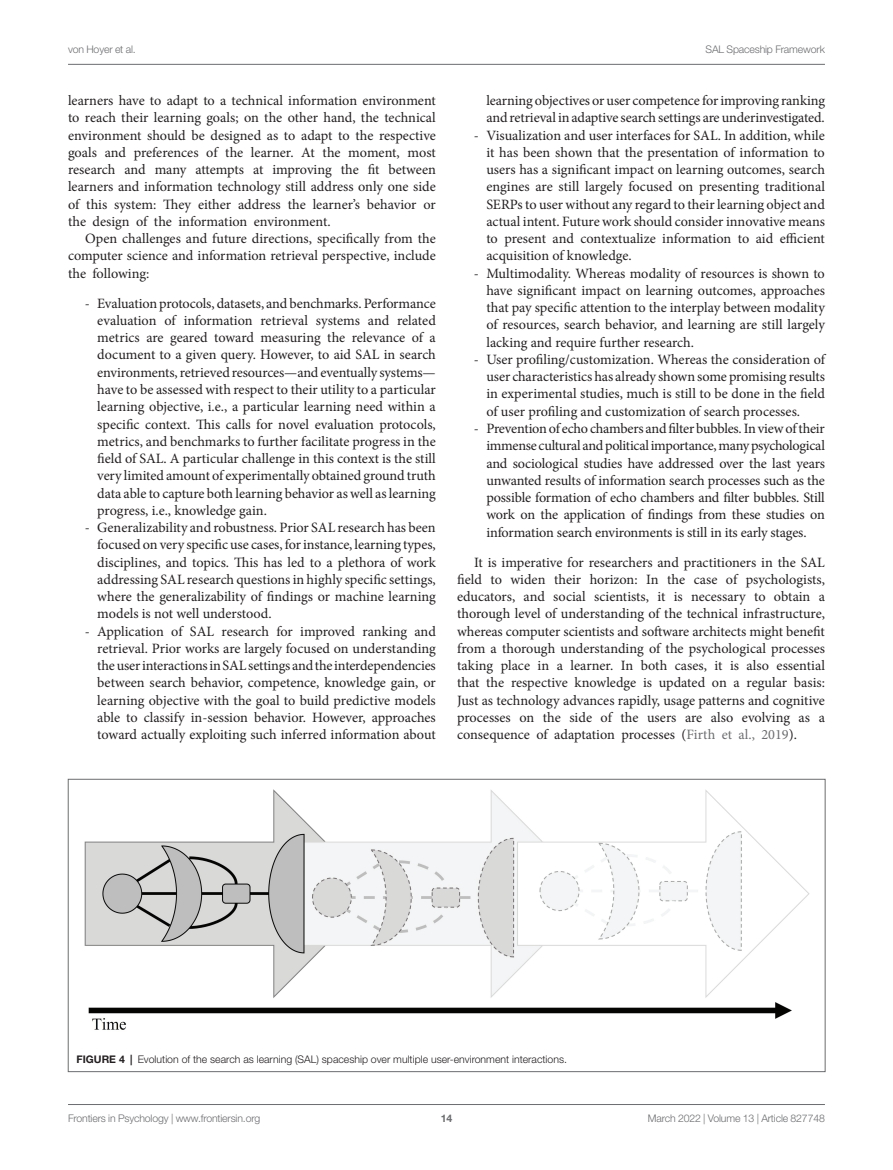
<style>
.page{position:relative;width:893px;height:1170px;background:#fff}
.page>*{position:absolute;margin:0;border:0;box-sizing:border-box;transform-origin:0 0}
.BL_MID{font:14.25px/17.2px "Minion Pro";letter-spacing:-.005em;color:#231f20;text-align:justify}
.TEXT{font:14.25px/17.2px "Minion Pro";color:#231f20;text-align:justify}
.BL_ABW{font:14.25px/17.2px "Minion Pro";color:#231f20;text-align:justify}
.TEXT_FLUSH{font:14.25px/17.2px "Minion Pro";color:#231f20;text-align:justify}
.BL_BLW{font:14.25px/17.2px "Minion Pro";letter-spacing:-.015em;color:#231f20;text-align:justify}
.t1{font:300 10.5px "Helvetica Neue LT Std";letter-spacing:-.015em;color:#6c6d70}
.FIG_LEG{font:300 10.5px "Helvetica Neue LT Std";color:#231f20}
.t2{font:700 10.5px "Helvetica Neue LT Std";color:#6c6d70}
.s1{color:#6c6d70}
.s2{font-weight:700}
</style>
<div class="page">
<hr style="left:68px;top:64px;width:757px;height:1px;background:#6c6d70">
<hr style="left:68px;top:1104px;width:757px;height:1px;background:#6c6d70">
<img style="left:84px;top:789px;width:726px;height:241px">
<p class="t1" style="left:68px;top:42px;width:69px">von Hoyer et al.</p>
<p class="t1" style="left:706px;top:42px;width:121px">SAL Spaceship Framework</p>
<p class="TEXT_FLUSH" style="left:68px;top:92px;width:369px">learners have to adapt to a technical information environment to reach their learning goals; on the other hand, the technical environment should be designed as to adapt to the respective goals and preferences of the learner. At the moment, most research and many attempts at improving the fit between learners and information technology still address only one side of this system: They either address the learner’s behavior or the design of the information environment.</p>
<p class="TEXT" style="left:68px;top:230px;width:369px;text-indent:17px">Open challenges and future directions, specifically from the computer science and information retrieval perspective, include the following:</p>
<p class="BL_ABW" style="left:97px;top:294px;width:340px;text-indent:-12px">- Evaluation protocols, datasets, and benchmarks. Performance evaluation of information retrieval systems and related metrics are geared toward measuring the relevance of a document to a given query. However, to aid SAL in search environments, retrieved resources—and eventually systems— have to be assessed with respect to their utility to a particular learning objective, i.e., a particular learning need within a specific context. This calls for novel evaluation protocols, metrics, and benchmarks to further facilitate progress in the field of SAL. A particular challenge in this context is the still very limited amount of experimentally obtained ground truth data able to capture both learning behavior as well as learning progress, i.e., knowledge gain.</p>
<p class="BL_MID" style="left:97px;top:519px;width:340px;text-indent:-12px">- Generalizability and robustness. Prior SAL research has been focused on very specific use cases, for instance, learning types, disciplines, and topics. This has led to a plethora of work addressing SAL research questions in highly specific settings, where the generalizability of findings or machine learning models is not well understood.</p>
<p class="BL_MID" style="left:97px;top:622px;width:340px;text-indent:-12px">- Application of SAL research for improved ranking and retrieval. Prior works are largely focused on understanding the user interactions in SAL settings and the interdependencies between search behavior, competence, knowledge gain, or learning objective with the goal to build predictive models able to classify in-session behavior. However, approaches toward actually exploiting such inferred information about</p>
<p class="BL_MID" style="left:486px;top:92px;width:340px">learning objectives or user competence for improving ranking and retrieval in adaptive search settings are underinvestigated.</p>
<p class="BL_MID" style="left:486px;top:126px;width:340px;text-indent:-12px">- Visualization and user interfaces for SAL. In addition, while it has been shown that the presentation of information to users has a significant impact on learning outcomes, search engines are still largely focused on presenting traditional SERPs to user without any regard to their learning object and actual intent. Future work should consider innovative means to present and contextualize information to aid efficient acquisition of knowledge.</p>
<p class="BL_MID" style="left:486px;top:264px;width:340px;text-indent:-12px">- Multimodality. Whereas modality of resources is shown to have significant impact on learning outcomes, approaches that pay specific attention to the interplay between modality of resources, search behavior, and learning are still largely lacking and require further research.</p>
<p class="BL_MID" style="left:486px;top:351px;width:340px;text-indent:-12px">- User profiling/customization. Whereas the consideration of user characteristics has already shown some promising results in experimental studies, much is still to be done in the field of user profiling and customization of search processes.</p>
<p class="BL_BLW" style="left:486px;top:420px;width:340px;text-indent:-12px">- Prevention of echo chambers and filter bubbles. In view of their immense cultural and political importance, many psychological and sociological studies have addressed over the last years unwanted results of information search processes such as the possible formation of echo chambers and filter bubbles. Still work on the application of findings from these studies on information search environments is still in its early stages.</p>
<p class="TEXT" style="left:457px;top:553px;width:369px;text-indent:17px">It is imperative for researchers and practitioners in the SAL field to widen their horizon: In the case of psychologists, educators, and social scientists, it is necessary to obtain a thorough level of understanding of the technical infrastructure, whereas computer scientists and software architects might benefit from a thorough understanding of the psychological processes taking place in a learner. In both cases, it is also essential that the respective knowledge is updated on a regular basis:<br>Just as technology advances rapidly, usage patterns and cognitive processes on the side of the users are also evolving as a consequence of adaptation processes (<span class="s1">Firth et al., 2019</span>).</p>
<p class="FIG_LEG" style="left:77px;top:1052px;width:492px"><span class="s2">FIGURE 4 |</span> Evolution of the search as learning (SAL) spaceship over multiple user-environment interactions.</p>
<p class="t1" style="left:68px;top:1111px;width:194px">Frontiers in Psychology | www.frontiersin.org</p>
<p class="t2" style="left:441px;top:1111px;width:13px">14</p>
<p class="t1" style="left:648px;top:1111px;width:178px">March 2022 | Volume 13 | Article 827748</p>
</div>
